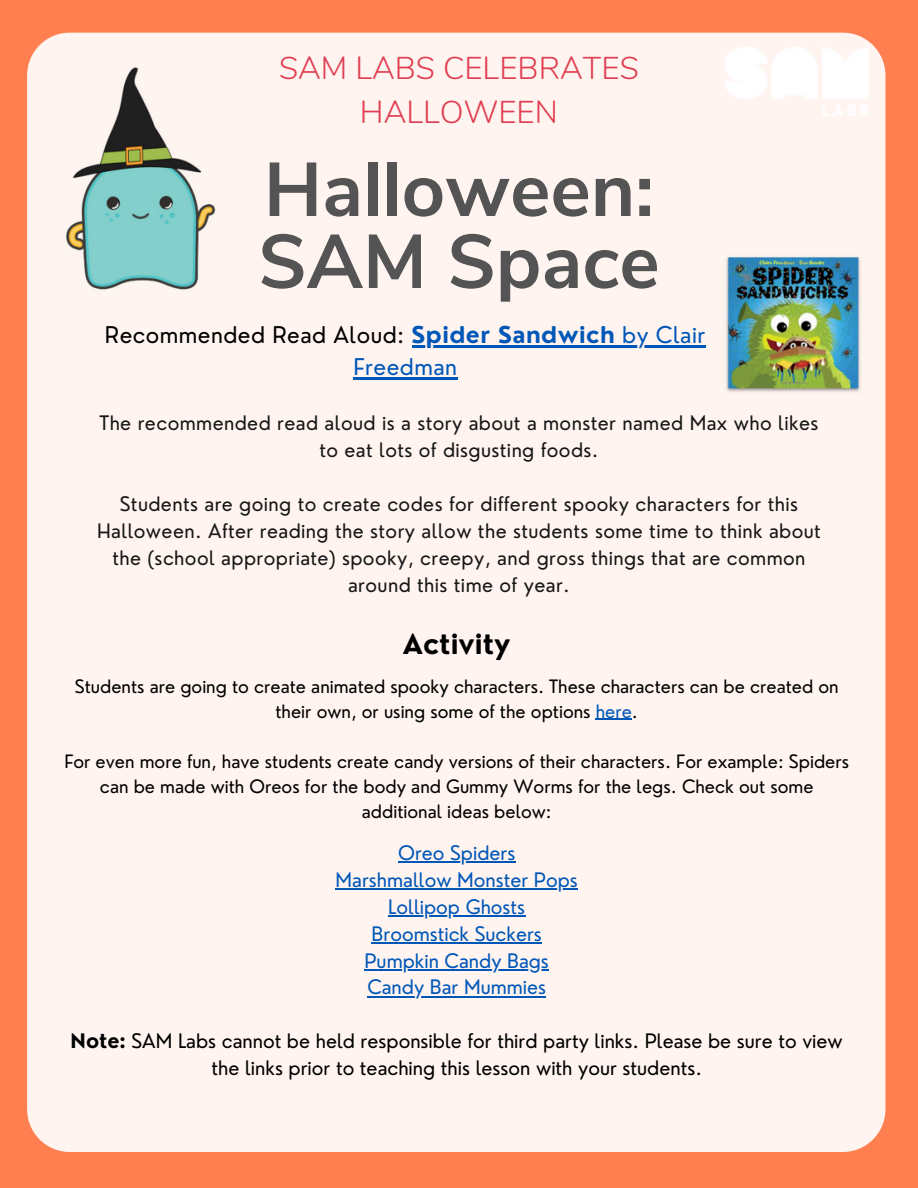
<style>
.page{position:relative;width:918px;height:1188px;background:#ff7f50}
.page>*{position:absolute;margin:0;border:0;box-sizing:border-box;transform-origin:0 0}
.t1{font:700 75.9px/72px "Nunito Sans";color:#545454}
.t2{font:300 31.5px/43.8px "Nunito";color:#e03e52;text-align:center}
.t3{font:700 27px "Nourd";color:#000}
.t4{font:22.5px/31.5px "Nourd";letter-spacing:.02em;color:#000;text-align:center}
.t5{font:19.5px/27px "Nourd";letter-spacing:.02em;color:#171717;text-align:center}
.t6{font:19.5px/26.8px "Nourd";color:#000;text-align:center}
.t7{font:19.5px/26.8px "Nourd";color:#0057b8;text-align:center}
.t8{font:18px/25px "Nourd";color:#000;text-align:center}
.s1{font-weight:700;color:#0057b8}
.s2{color:#0057b8}
.s3{font-weight:700}
</style>
<div class="page">
<div style="left:27px;top:33px;width:858px;height:1119px;background:#fff4f0"></div>
<img style="left:721px;top:44px;width:151px;height:74px">
<img style="left:57px;top:51px;width:168px;height:255px">
<img style="left:719px;top:250px;width:153px;height:144px">
<hr style="left:412px;top:346px;width:203px;height:2px;background:#0057b8">
<hr style="left:615px;top:346px;width:91px;height:2px;background:#0057b8">
<hr style="left:353px;top:377px;width:104px;height:2px;background:#0057b8">
<hr style="left:596px;top:719px;width:36px;height:1px;background:#0057b8">
<hr style="left:398px;top:861px;width:117px;height:2px;background:#0057b8">
<hr style="left:336px;top:888px;width:242px;height:2px;background:#0057b8">
<hr style="left:388px;top:915px;width:137px;height:2px;background:#0057b8">
<hr style="left:372px;top:942px;width:170px;height:2px;background:#0057b8">
<hr style="left:365px;top:969px;width:184px;height:2px;background:#0057b8">
<hr style="left:367px;top:996px;width:179px;height:2px;background:#0057b8">
<h2 class="t2" style="left:279px;top:47px;width:361px">SAM LABS CELEBRATES<br>HALLOWEEN</h2>
<h1 class="t1" style="left:258px;top:155px;width:403px">Halloween:<br>SAM Space</h1>
<p class="t4" style="left:105px;top:319px;width:602px">Recommended Read Aloud: <span class="s1">Spider Sandwich</span> <span class="s2">by Clair<br>Freedman</span></p>
<p class="t5" style="left:100px;top:409px;width:720px">The recommended read aloud is a story about a monster named Max who likes to eat lots of disgusting foods.</p>
<p class="t5" style="left:97px;top:490px;width:725px">Students are going to create codes for different spooky characters for this Halloween. After reading the story allow the students some time to think about the (school appropriate) spooky, creepy, and gross things that are common around this time of year.</p>
<h3 class="t3" style="left:403px;top:627px;width:109px">Activity</h3>
<p class="t8" style="left:75px;top:673px;width:765px">Students are going to create animated spooky characters. These characters can be created on their own, or using some of the options <span class="s2">here</span>.</p>
<p class="t8" style="left:64px;top:748px;width:786px">For even more fun, have students create candy versions of their characters. For example: Spiders can be made with Oreos for the body and Gummy Worms for the legs. Check out some additional ideas below:</p>
<p class="t7" style="left:336px;top:839px;width:244px">Oreo Spiders<br>Marshmallow Monster Pops<br>Lollipop Ghosts<br>Broomstick Suckers<br>Pumpkin Candy Bags<br>Candy Bar Mummies</p>
<p class="t6" style="left:71px;top:1027px;width:774px"><span class="s3">Note:</span> SAM Labs cannot be held responsible for third party links. Please be sure to view the links prior to teaching this lesson with your students.</p>
</div>
